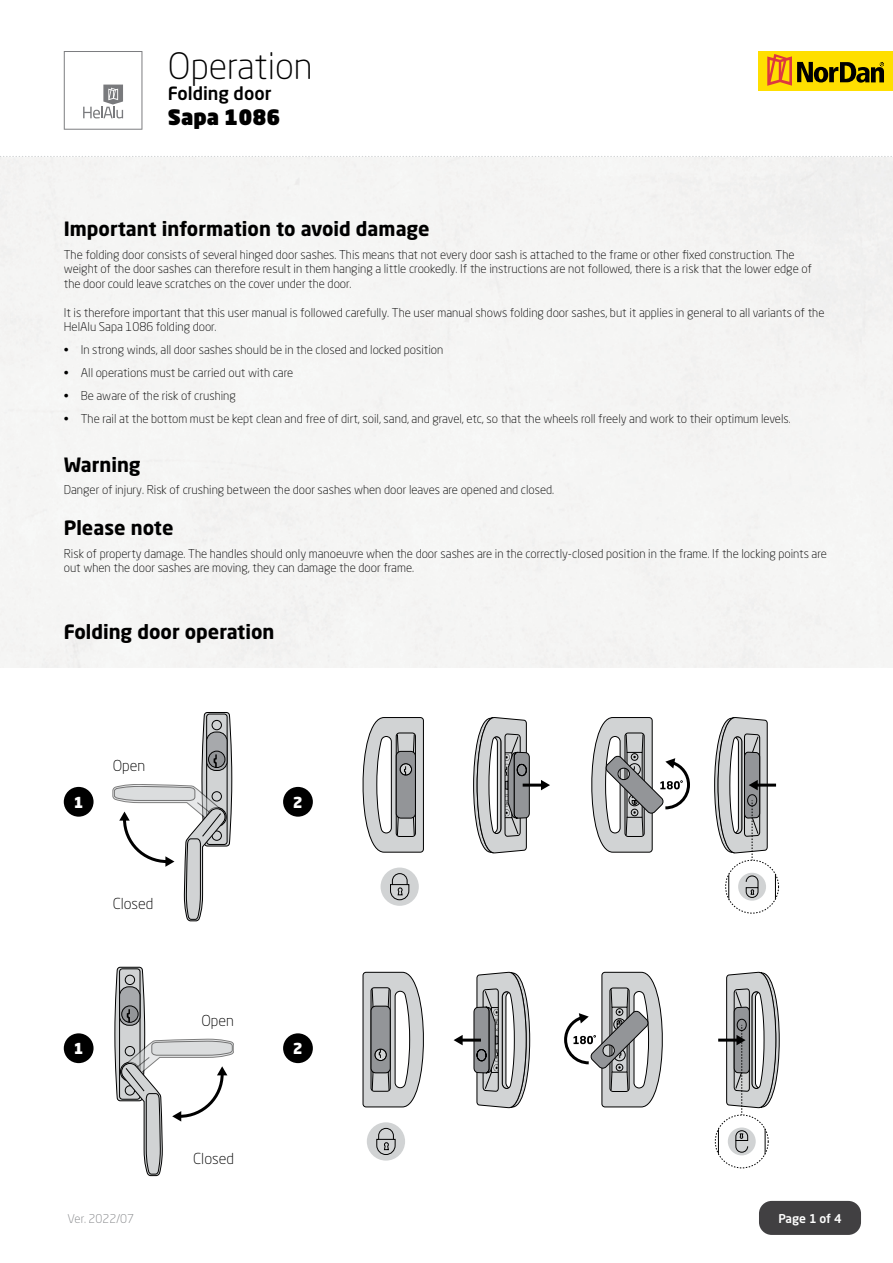
<style>
.page{position:relative;width:893px;height:1263px;background:#fff}
.page>*{position:absolute;margin:0;border:0;box-sizing:border-box;transform-origin:0 0}
.t1{font:300 36px "Neo Sans W1 G";color:#000}
.t2{font:900 21px "Neo Sans W1 G";color:#000}
.t3{font:700 19.5px "Neo Sans W1 G";color:#000}
.t4{font:500 18px "Neo Sans W1 G";color:#000}
.t5{font:300 15px "Neo Sans W1 G";color:#000}
.t6{font:900 15px "Neo Sans W1 G";color:#fff}
.t7{font:300 12px/14.4px "Neo Sans W1 G";color:#000}
.t8{font:300 12px "Neo Sans W1 G";color:#808285}
.t9{font:500 12px "Neo Sans W1 G";letter-spacing:-.01em;color:#fff}
</style>
<div class="page">
<div style="left:759px;top:51px;width:134px;height:39px;background:#ffdf00"></div>
<svg style="left:767px;top:54px;width:117px;height:32px"></svg>
<svg style="left:64px;top:51px;width:78px;height:79px"></svg>
<svg style="left:0;top:156px;width:892px;height:1px"></svg>
<div style="left:759px;top:1201px;width:102px;height:34px;background:#414042;border-radius:13px"></div>
<svg style="left:714px;top:717px;width:64px;height:196px"></svg>
<svg style="left:473px;top:717px;width:57px;height:137px"></svg>
<hr style="left:523px;top:784px;width:19px;height:3px;background:#000">
<svg style="left:541px;top:780px;width:9px;height:10px"></svg>
<svg style="left:362px;top:717px;width:62px;height:135px"></svg>
<div style="left:381px;top:867px;width:38px;height:39px;background:#d1d3d4;border-radius:50%"></div>
<svg style="left:390px;top:873px;width:20px;height:27px"></svg>
<svg style="left:591px;top:717px;width:99px;height:135px"></svg>
<svg style="left:113px;top:712px;width:119px;height:209px"></svg>
<svg style="left:715px;top:971px;width:65px;height:197px"></svg>
<svg style="left:363px;top:972px;width:61px;height:135px"></svg>
<div style="left:367px;top:1122px;width:38px;height:38px;background:#d1d3d4;border-radius:50%"></div>
<svg style="left:376px;top:1128px;width:20px;height:27px"></svg>
<svg style="left:473px;top:971px;width:57px;height:137px"></svg>
<hr style="left:461px;top:1038px;width:20px;height:3px;background:#000">
<svg style="left:454px;top:1035px;width:9px;height:10px"></svg>
<svg style="left:564px;top:972px;width:99px;height:135px"></svg>
<svg style="left:114px;top:967px;width:120px;height:209px"></svg>
<div style="left:64px;top:1033px;width:30px;height:30px;background:#000;border-radius:50%"></div>
<div style="left:64px;top:787px;width:30px;height:30px;background:#000;border-radius:50%"></div>
<div style="left:283px;top:1033px;width:30px;height:30px;background:#000;border-radius:50%"></div>
<div style="left:283px;top:787px;width:30px;height:30px;background:#000;border-radius:50%"></div>
<h1 class="t1" style="left:168px;top:43px;width:146px">Operation</h1>
<h3 class="t4" style="left:168px;top:82px;width:105px">Folding door</h3>
<h2 class="t2" style="left:168px;top:104px;width:114px">Sapa 1086</h2>
<h3 class="t3" style="left:64px;top:216px;width:367px">Important information to avoid damage</h3>
<p class="t7" style="left:64px;top:247px;width:750px">The folding door consists of several hinged door sashes. This means that not every door sash is attached to the frame or other fixed construction. The weight of the door sashes can therefore result in them hanging a little crookedly. If the instructions are not followed, there is a risk that the lower edge of the door could leave scratches on the cover under the door.</p>
<p class="t7" style="left:64px;top:305px;width:762px">It is therefore important that this user manual is followed carefully. The user manual shows folding door sashes, but it applies in general to all variants of the<br>HelAlu Sapa 1086 folding door.</p>
<p class="t7" style="left:64px;top:342px;width:381px">• In strong winds, all door sashes should be in the closed and locked position</p>
<p class="t7" style="left:64px;top:365px;width:231px">• All operations must be carried out with care</p>
<p class="t7" style="left:64px;top:388px;width:174px">• Be aware of the risk of crushing</p>
<p class="t7" style="left:64px;top:411px;width:728px">• The rail at the bottom must be kept clean and free of dirt, soil, sand, and gravel, etc, so that the wheels roll freely and work to their optimum levels.</p>
<h3 class="t3" style="left:64px;top:452px;width:78px">Warning</h3>
<p class="t7" style="left:64px;top:483px;width:492px">Danger of injury. Risk of crushing between the door sashes when door leaves are opened and closed.</p>
<h3 class="t3" style="left:64px;top:515px;width:111px">Please note</h3>
<p class="t7" style="left:64px;top:546px;width:765px">Risk of property damage. The handles should only manoeuvre when the door sashes are in the correctly-closed position in the frame. If the locking points are out when the door sashes are moving, they can damage the door frame.</p>
<h3 class="t3" style="left:64px;top:619px;width:212px">Folding door operation</h3>
<p class="t6" style="left:74px;top:792px;width:11px">1</p>
<p class="t5" style="left:113px;top:756px;width:34px">Open</p>
<p class="t5" style="left:113px;top:894px;width:42px">Closed</p>
<p class="t6" style="left:74px;top:1038px;width:11px">1</p>
<p class="t5" style="left:201px;top:1011px;width:34px">Open</p>
<p class="t5" style="left:193px;top:1149px;width:42px">Closed</p>
<p class="t6" style="left:293px;top:792px;width:11px">2</p>
<p class="t6" style="left:293px;top:1038px;width:11px">2</p>
<p class="t8" style="left:68px;top:1211px;width:68px">Ver. 2022/07</p>
<p class="t9" style="left:778px;top:1210px;width:65px">Page 1 of 4</p>
</div>
